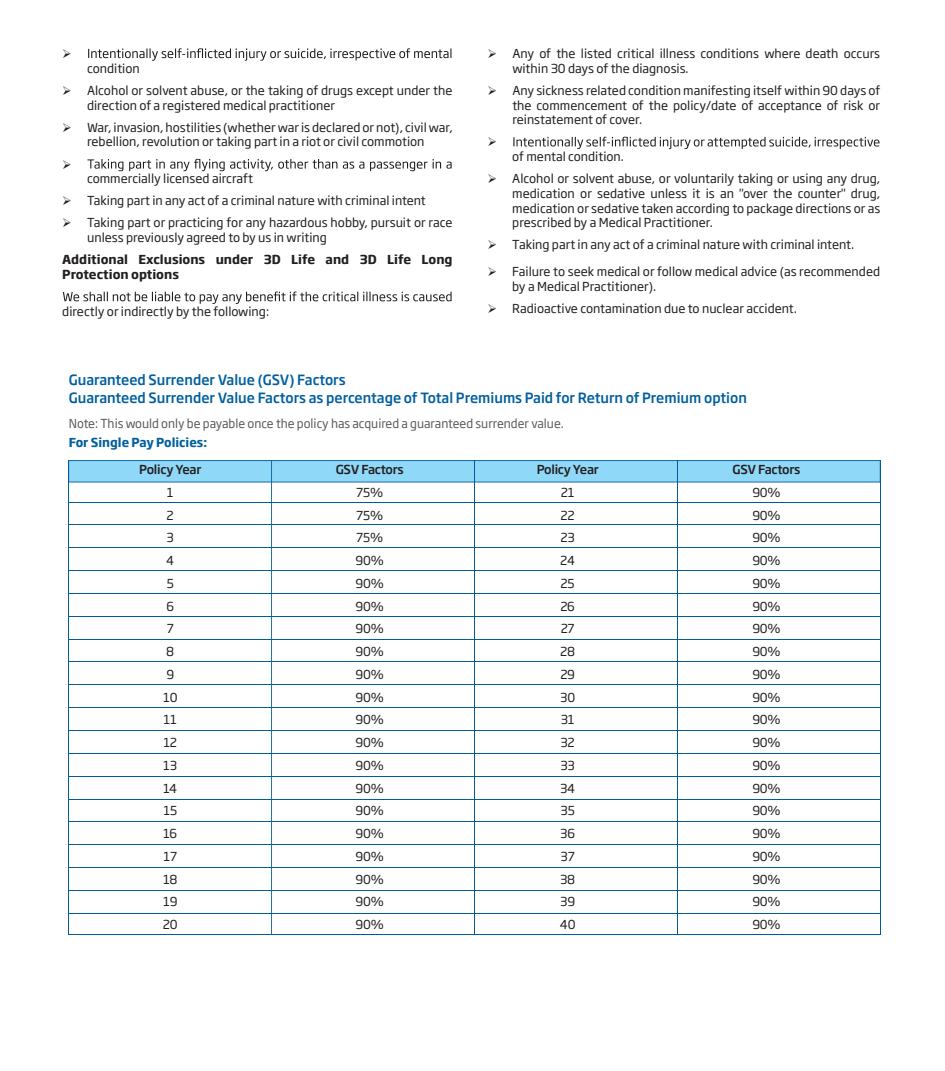
<style>
.page{position:relative;width:945px;height:1071px;background:#fff}
.page>*{position:absolute;margin:0;border:0;box-sizing:border-box;transform-origin:0 0}
.t1{font:500 14px/18.6px "Soho Gothic Pro";color:#005f9e}
.t2{font:12.25px/22.8px "Soho Gothic Pro";color:#231f20;text-align:justify}
.t3{font:12.25px "Soho Gothic Pro";color:#595a5c}
.t4{font:700 12.25px/14.7px "Soho Gothic Pro";color:#231f20}
.t5{font:500 12.25px "Soho Gothic Pro";letter-spacing:-.02em;color:#231f20}
.t6{font:12.25px/22.8px "Soho Gothic Pro";letter-spacing:-.02em;color:#231f20;text-align:center}
.t7{font:700 12.25px "Soho Gothic Pro";color:#005f9e}
</style>
<div class="page">
<svg style="left:68px;top:460px;width:813px;height:22px;background:#86d0f2"></svg>
<hr style="left:69px;top:502px;width:811px;height:1px;background:#035b9e">
<hr style="left:69px;top:524px;width:811px;height:1px;background:#035b9e">
<hr style="left:69px;top:547px;width:811px;height:1px;background:#035b9e">
<hr style="left:69px;top:570px;width:811px;height:1px;background:#035b9e">
<hr style="left:69px;top:593px;width:811px;height:1px;background:#035b9e">
<hr style="left:69px;top:616px;width:811px;height:1px;background:#035b9e">
<hr style="left:69px;top:639px;width:811px;height:1px;background:#035b9e">
<hr style="left:69px;top:662px;width:811px;height:1px;background:#035b9e">
<hr style="left:69px;top:684px;width:811px;height:1px;background:#035b9e">
<hr style="left:69px;top:707px;width:811px;height:1px;background:#035b9e">
<hr style="left:69px;top:730px;width:811px;height:1px;background:#035b9e">
<hr style="left:69px;top:753px;width:811px;height:1px;background:#035b9e">
<hr style="left:69px;top:776px;width:811px;height:1px;background:#035b9e">
<hr style="left:69px;top:799px;width:811px;height:1px;background:#035b9e">
<hr style="left:69px;top:821px;width:811px;height:1px;background:#035b9e">
<hr style="left:69px;top:844px;width:811px;height:1px;background:#035b9e">
<hr style="left:69px;top:867px;width:811px;height:1px;background:#035b9e">
<hr style="left:69px;top:890px;width:811px;height:1px;background:#035b9e">
<hr style="left:69px;top:913px;width:811px;height:1px;background:#035b9e">
<hr style="left:69px;top:934px;width:811px;height:1px;background:#035b9e">
<hr style="left:677px;top:461px;width:1px;height:474px;background:#035b9e">
<hr style="left:880px;top:461px;width:1px;height:474px;background:#035b9e">
<hr style="left:68px;top:461px;width:1px;height:474px;background:#035b9e">
<hr style="left:271px;top:461px;width:1px;height:474px;background:#035b9e">
<hr style="left:474px;top:461px;width:1px;height:474px;background:#035b9e">
<svg style="left:88px;top:48px;width:364px;height:13px"></svg>
<svg style="left:87px;top:159px;width:365px;height:12px"></svg>
<svg style="left:63px;top:292px;width:389px;height:12px"></svg>
<svg style="left:513px;top:137px;width:367px;height:12px"></svg>
<p class="t2" style="left:87px;top:56px;width:54px">condition</p>
<p class="t2" style="left:87px;top:82px;width:367px;line-height:14.7px;text-indent:-25px">➢ Alcohol or solvent abuse, or the taking of drugs except under the direction of a registered medical practitioner</p>
<p class="t2" style="left:62px;top:119px;width:392px;line-height:14.7px;text-align:center">➢ War, invasion, hostilities (whether war is declared or not), civil war, rebellion, revolution or taking part in a riot or civil commotion</p>
<p class="t2" style="left:87px;top:167px;width:167px">commercially licensed aircraft</p>
<p class="t2" style="left:62px;top:189px;width:365px">➢ Taking part in any act of a criminal nature with criminal intent</p>
<p class="t2" style="left:87px;top:215px;width:367px;line-height:14.7px;text-indent:-25px">➢ Taking part or practicing for any hazardous hobby, pursuit or race unless previously agreed to by us in writing</p>
<p class="t4" style="left:62px;top:252px;width:392px">Additional Exclusions under 3D Life and 3D Life Long<br>Protection options</p>
<p class="t2" style="left:62px;top:299px;width:208px">directly or indirectly by the following:</p>
<p class="t2" style="left:512px;top:45px;width:369px;line-height:14.7px;text-indent:-25px">➢ Any of the listed critical illness conditions where death occurs within 30 days of the diagnosis.</p>
<p class="t2" style="left:512px;top:82px;width:370px;line-height:14.7px;text-indent:-25px">➢ Any sickness related condition manifesting itself within 90 days of the commencement of the policy/date of acceptance of risk or reinstatement of cover.</p>
<p class="t2" style="left:512px;top:145px;width:113px">of mental condition.</p>
<p class="t2" style="left:512px;top:171px;width:370px;line-height:14.7px;text-indent:-25px">➢ Alcohol or solvent abuse, or voluntarily taking or using any drug, medication or sedative unless it is an "over the counter" drug, medication or sedative taken according to package directions or as prescribed by a Medical Practitioner.</p>
<p class="t2" style="left:488px;top:233px;width:368px">➢ Taking part in any act of a criminal nature with criminal intent.</p>
<p class="t2" style="left:512px;top:264px;width:369px;line-height:14.7px;text-indent:-25px">➢ Failure to seek medical or follow medical advice (as recommended by a Medical Practitioner).</p>
<p class="t2" style="left:488px;top:297px;width:311px">➢ Radioactive contamination due to nuclear accident.</p>
<p class="t1" style="left:69px;top:370px;width:680px">Guaranteed Surrender Value (GSV) Factors<br>Guaranteed Surrender Value Factors as percentage of Total Premiums Paid for Return of Premium option</p>
<p class="t3" style="left:69px;top:414px;width:497px">Note: This would only be payable once the policy has acquired a guaranteed surrender value.</p>
<p class="t7" style="left:69px;top:433px;width:140px">For Single Pay Policies:</p>
<p class="t5" style="left:139px;top:460px;width:64px">Policy Year</p>
<p class="t6" style="left:163px;top:480px;width:16px">1<br>2<br>3<br>4<br>5<br>6<br>7<br>8<br>9<br>10<br>11<br>12<br>13<br>14<br>15<br>16<br>17<br>18<br>19<br>20</p>
<p class="t5" style="left:336px;top:460px;width:70px">GSV Factors</p>
<p class="t2" style="left:356px;top:480px;width:30px">75% 75% 75% 90% 90% 90% 90% 90% 90% 90% 90% 90% 90% 90% 90% 90% 90% 90% 90% 90%</p>
<p class="t5" style="left:537px;top:460px;width:64px">Policy Year</p>
<p class="t2" style="left:560px;top:480px;width:17px">21<br>22<br>23<br>24<br>25<br>26<br>27<br>28<br>29<br>30<br>31<br>32<br>33<br>34<br>35<br>36<br>37<br>38<br>39<br>40</p>
<p class="t5" style="left:732px;top:460px;width:70px">GSV Factors</p>
<p class="t2" style="left:752px;top:480px;width:30px">90% 90% 90% 90% 90% 90% 90% 90% 90% 90% 90% 90% 90% 90% 90% 90% 90% 90% 90% 90%</p>
</div>
